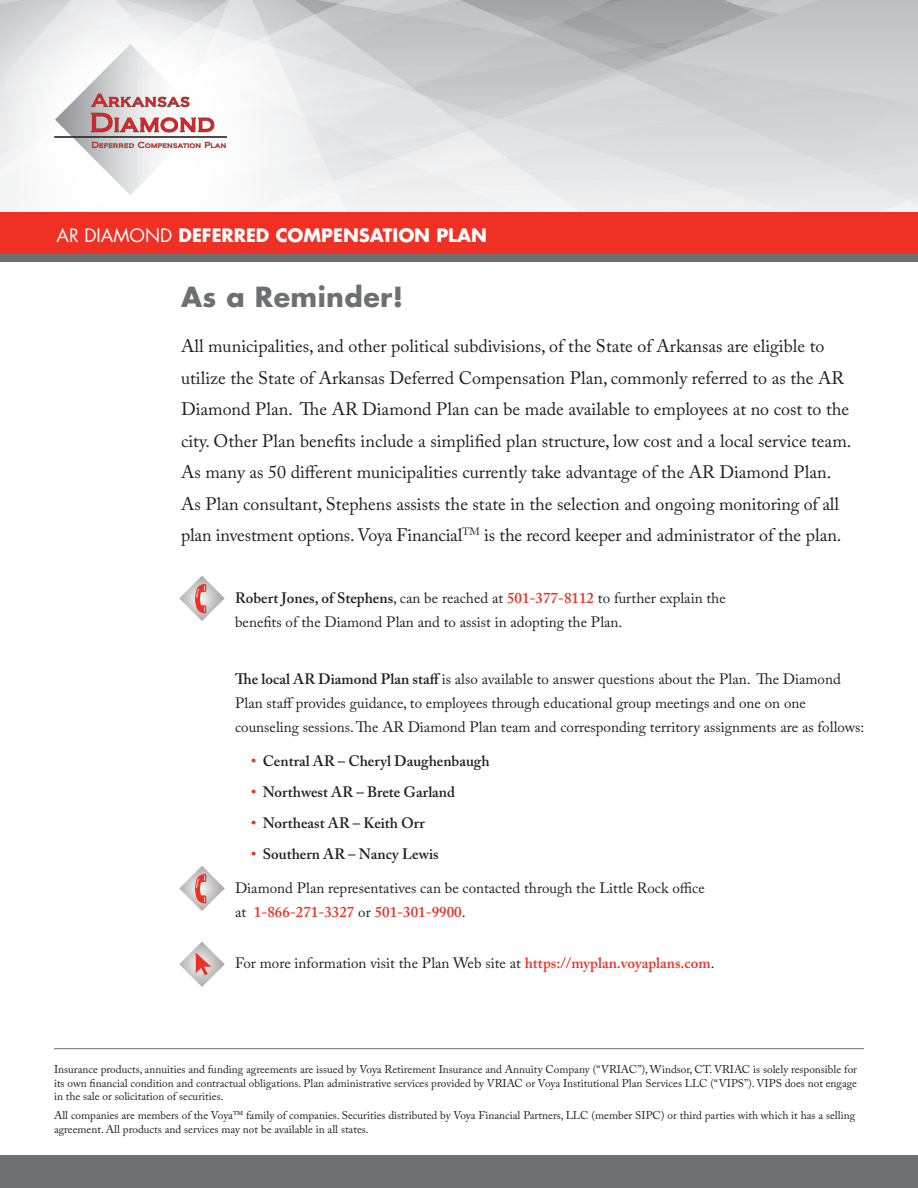
<style>
.page{position:relative;width:918px;height:1188px;background:#fff}
.page>*{position:absolute;margin:0;border:0;box-sizing:border-box;transform-origin:0 0}
.t1{font:700 27px "Futura";letter-spacing:.015em;color:#6d6f72}
.t2{font:18px/31.5px "Adobe Caslon Pro";color:#231f20}
.t3{font:700 18px "Futura";color:#fff}
.t4{font:15px/24px "Adobe Caslon Pro";color:#231f20}
.t5{font:600 15px "Adobe Caslon Pro";color:#231f20}
.t6{font:11.25px/13.5px "Adobe Caslon Pro";color:#231f20;text-align:justify}
.s1{font-weight:400}
.s2{font-weight:600}
.s3{font-weight:600;color:#ef3024}
.s4{color:#ef3024}
</style>
<div class="page">
<div style="left:0;top:212px;width:918px;height:42px;background:#ef3024"></div>
<div style="left:0;top:254px;width:918px;height:7px;background:#6d6f72"></div>
<div style="left:0;top:1156px;width:918px;height:32px;background:#6d6f72"></div>
<img style="left:54px;top:44px;width:173px;height:151px">
<svg style="left:179px;top:576px;width:46px;height:45px"></svg>
<svg style="left:179px;top:866px;width:46px;height:45px"></svg>
<hr style="left:54px;top:1048px;width:810px;height:1px;background:#6d6f72">
<svg style="left:179px;top:942px;width:46px;height:45px"></svg>
<p class="t3" style="left:56px;top:222px;width:432px"><span class="s1">AR DIAMOND</span> DEFERRED COMPENSATION PLAN</p>
<p class="t1" style="left:181px;top:278px;width:224px">As a Reminder!</p>
<p class="t2" style="left:181px;top:330px;width:672px">All municipalities, and other political subdivisions, of the State of Arkansas are eligible to utilize the State of Arkansas Deferred Compensation Plan, commonly referred to as the AR Diamond Plan. The AR Diamond Plan can be made available to employees at no cost to the city. Other Plan benefits include a simplified plan structure, low cost and a local service team.<br>As many as 50 different municipalities currently take advantage of the AR Diamond Plan.<br>As Plan consultant, Stephens assists the state in the selection and ongoing monitoring of all plan investment options. Voya Financial<sup>TM</sup> is the record keeper and administrator of the plan.</p>
<p class="t4" style="left:235px;top:586px;width:492px"><span class="s2">Robert Jones, of Stephens</span>, can be reached at <span class="s3">501-377-8112</span> to further explain the benefits of the Diamond Plan and to assist in adopting the Plan.</p>
<p class="t4" style="left:235px;top:666px;width:631px"><span class="s2">The local AR Diamond Plan staff</span> is also available to answer questions about the Plan. The Diamond<br>Plan staff provides guidance, to employees through educational group meetings and one on one counseling sessions. The AR Diamond Plan team and corresponding territory assignments are as follows:</p>
<p class="t5" style="left:251px;top:752px;width:240px"><span class="s4">•</span> Central AR – Cheryl Daughenbaugh</p>
<p class="t5" style="left:251px;top:783px;width:205px"><span class="s4">•</span> Northwest AR – Brete Garland</p>
<p class="t5" style="left:251px;top:814px;width:175px"><span class="s4">•</span> Northeast AR – Keith Orr</p>
<p class="t5" style="left:251px;top:845px;width:189px"><span class="s4">•</span> Southern AR – Nancy Lewis</p>
<p class="t4" style="left:235px;top:876px;width:471px">Diamond Plan representatives can be contacted through the Little Rock office at <span class="s3">1-866-271-3327</span> or <span class="s3">501-301-9900</span>.</p>
<p class="t4" style="left:235px;top:951px;width:481px">For more information visit the Plan Web site at <span class="s3">https://myplan.voyaplans.com</span>.</p>
<p class="t6" style="left:54px;top:1063px;width:805px">Insurance products, annuities and funding agreements are issued by Voya Retirement Insurance and Annuity Company (“VRIAC”), Windsor, CT. VRIAC is solely responsible for its own financial condition and contractual obligations. Plan administrative services provided by VRIAC or Voya Institutional Plan Services LLC (“VIPS”). VIPS does not engage in the sale or solicitation of securities.</p>
<p class="t6" style="left:54px;top:1108px;width:803px">All companies are members of the Voya™ family of companies. Securities distributed by Voya Financial Partners, LLC (member SIPC) or third parties with which it has a selling agreement. All products and services may not be available in all states.</p>
</div>
